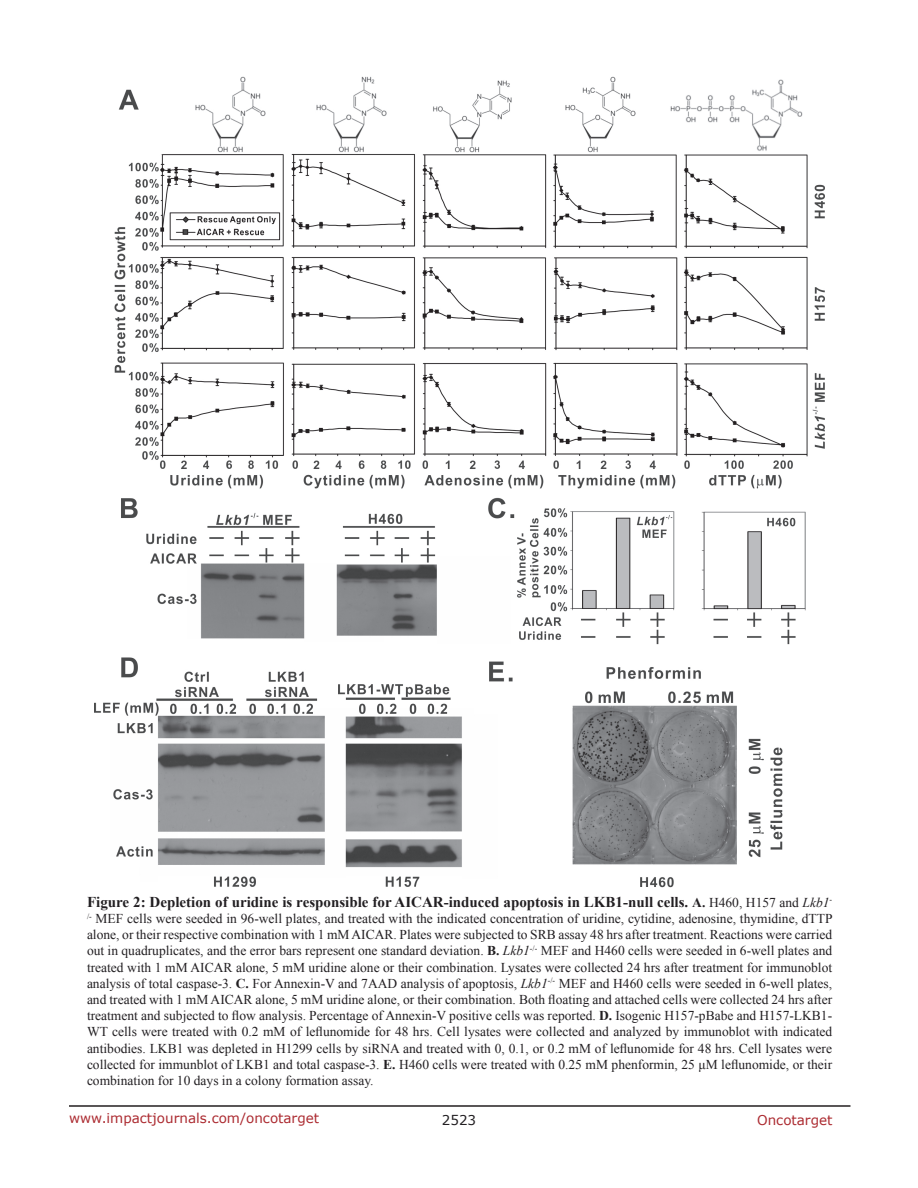
<style>
.page{position:relative;width:918px;height:1188px;background:#fff}
.page>*{position:absolute;margin:0;border:0;box-sizing:border-box;transform-origin:0 0}
.FigureText{font:700 15px "Times New Roman";color:#221f22}
.FigureText-2{font:13.5px/16.2px "Times New Roman";color:#221f22;text-align:justify}
.t1{font:13.5px "Verdana";color:#ac2b31}
.t2{font:13.5px "Verdana";color:#221f22}
.s1{font-size:13.5px}
.s2{font-weight:400;font-size:13.5px}
.s3{font-weight:400;font-style:italic;font-size:13.5px}
.s4{font-weight:700}
.s5{font-style:italic}
</style>
<div class="page">
<hr style="left:69px;top:1105px;width:781px;height:2px;background:#231f20">
<img style="left:95px;top:76px;width:729px;height:812px">
<p class="FigureText" style="left:87px;top:891px;width:747px">Figure 2: Depletion of uridine is responsible for AICAR-induced apoptosis in LKB1-null cells. <span class="s1">A.</span> <span class="s2">H460, H157 and</span> <span class="s3">Lkb1</span><sup>-</sup></p>
<p class="FigureText-2" style="left:87px;top:910px;width:747px"><sup>/-</sup> MEF cells were seeded in 96-well plates, and treated with the indicated concentration of uridine, cytidine, adenosine, thymidine, dTTP alone, or their respective combination with 1 mM AICAR. Plates were subjected to SRB assay 48 hrs after treatment. Reactions were carried out in quadruplicates, and the error bars represent one standard deviation. <span class="s4">B.</span> <span class="s5">Lkb1</span><sup>-/-</sup> MEF and H460 cells were seeded in 6-well plates and treated with 1 mM AICAR alone, 5 mM uridine alone or their combination. Lysates were collected 24 hrs after treatment for immunoblot analysis of total caspase-3. <span class="s4">C.</span> For Annexin-V and 7AAD analysis of apoptosis, <span class="s5">Lkb1</span><sup>-/-</sup> MEF and H460 cells were seeded in 6-well plates, and treated with 1 mM AICAR alone, 5 mM uridine alone, or their combination. Both floating and attached cells were collected 24 hrs after treatment and subjected to flow analysis. Percentage of Annexin-V positive cells was reported. <span class="s4">D.</span> Isogenic H157-pBabe and H157-LKB1- WT cells were treated with 0.2 mM of leflunomide for 48 hrs. Cell lysates were collected and analyzed by immunoblot with indicated antibodies. LKB1 was depleted in H1299 cells by siRNA and treated with 0, 0.1, or 0.2 mM of leflunomide for 48 hrs. Cell lysates were collected for immunblot of LKB1 and total caspase-3. <span class="s4">E.</span> H460 cells were treated with 0.25 mM phenformin, 25 μM leflunomide, or their combination for 10 days in a colony formation assay.</p>
<p class="t1" style="left:69px;top:1109px;width:252px">www.impactjournals.com/oncotarget</p>
<p class="t2" style="left:442px;top:1111px;width:36px">2523</p>
<p class="t1" style="left:757px;top:1111px;width:77px">Oncotarget</p>
</div>
